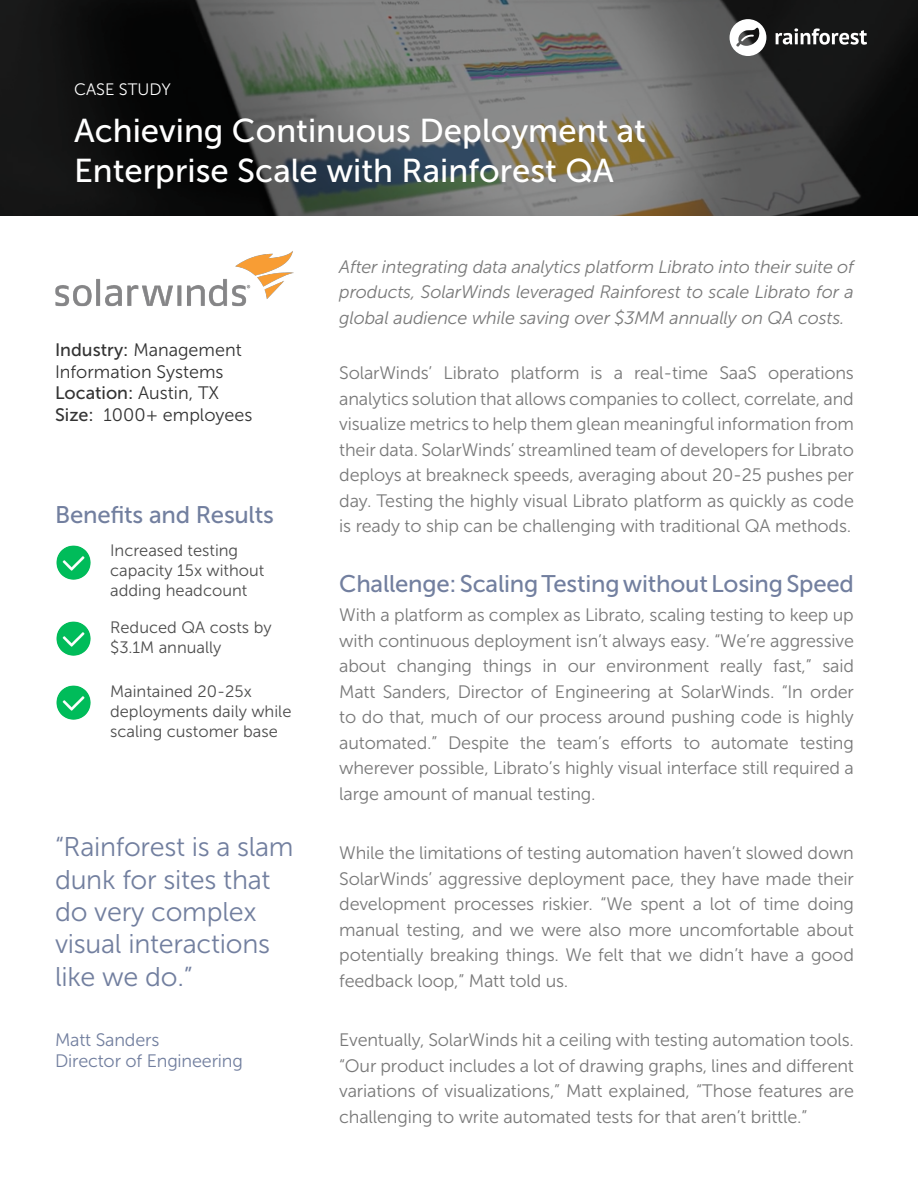
<style>
.page{position:relative;width:918px;height:1188px;background:#fff}
.page>*{position:absolute;margin:0;border:0;box-sizing:border-box;transform-origin:0 0}
.t1{font:33px/39.6px "Museo Sans 500";color:#fff}
.t2{font:27px/32.4px "Museo Sans 300";letter-spacing:-.01em;color:#727f9f}
.t3{font:24px "Museo Sans 500";letter-spacing:-.01em;color:#727f9f}
.t4{font:18px/25.5px "Museo Sans 300";letter-spacing:-.01em;color:#797979;text-align:justify}
.t5{font:italic 18px/25.5px "Museo Sans 300";letter-spacing:-.01em;color:#797979;text-align:justify}
.t6{font:18px/21.6px "Museo Sans 300";color:#333}
.t7{font:18px/21.6px "Museo Sans 300";letter-spacing:-.01em;color:#727f9f}
.t8{font:18px "Museo Sans 500";color:#333}
.t9{font:16.5px/19.8px "Museo Sans 300";color:#4d4d4d}
.t10{font:16.5px "Museo Sans 300";color:#fff}
.s1{font-family:"Museo Sans 500"}
.s2{font-family:"Museo Sans 300"}
</style>
<div class="page">
<svg style="left:0;top:0;width:918px;height:216px;background:#484947"></svg>
<svg style="left:776px;top:28px;width:91px;height:17px"></svg>
<svg style="left:730px;top:19px;width:36px;height:37px"></svg>
<img style="left:55px;top:251px;width:239px;height:55px">
<img style="left:56px;top:545px;width:35px;height:35px">
<img style="left:56px;top:621px;width:35px;height:35px">
<img style="left:56px;top:685px;width:35px;height:35px">
<p class="t10" style="left:74px;top:81px;width:98px">CASE STUDY</p>
<h1 class="t1" style="left:74px;top:111px;width:574px">Achieving Continuous Deployment at<br>Enterprise Scale with Rainforest QA</h1>
<p class="t6" style="left:55px;top:339px;width:188px"><span class="s1">Industry:</span> Management<br>Information Systems</p>
<p class="t8" style="left:55px;top:383px;width:166px">Location: <span class="s2">Austin, TX</span></p>
<p class="t6" style="left:55px;top:404px;width:199px"><span class="s1">Size:</span> 1000+ employees</p>
<h3 class="t3" style="left:55px;top:502px;width:220px">Benefits and Results</h3>
<p class="t9" style="left:110px;top:541px;width:156px">Increased testing capacity 15x without adding headcount</p>
<p class="t9" style="left:110px;top:617px;width:163px">Reduced QA costs by $3.1M annually</p>
<p class="t9" style="left:110px;top:682px;width:183px">Maintained 20-25x deployments daily while scaling customer base</p>
<h2 class="t2" style="left:55px;top:831px;width:240px">“Rainforest is a slam dunk for sites that do very complex visual interactions like we do.”</h2>
<p class="t7" style="left:55px;top:1029px;width:189px">Matt Sanders<br>Director of Engineering</p>
<p class="t5" style="left:339px;top:254px;width:516px">After integrating data analytics platform Librato into their suite of products, SolarWinds leveraged Rainforest to scale Librato for a global audience while saving over $3MM annually on QA costs.</p>
<p class="t4" style="left:339px;top:360px;width:516px">SolarWinds’ Librato platform is a real-time SaaS operations analytics solution that allows companies to collect, correlate, and visualize metrics to help them glean meaningful information from their data. SolarWinds’ streamlined team of developers for Librato deploys at breakneck speeds, averaging about 20-25 pushes per day. Testing the highly visual Librato platform as quickly as code is ready to ship can be challenging with traditional QA methods.</p>
<h3 class="t3" style="left:339px;top:570px;width:516px">Challenge: Scaling Testing without Losing Speed</h3>
<p class="t4" style="left:339px;top:603px;width:516px">With a platform as complex as Librato, scaling testing to keep up with continuous deployment isn’t always easy. “We’re aggressive about changing things in our environment really fast,” said Matt Sanders, Director of Engineering at SolarWinds. “In order to do that, much of our process around pushing code is highly automated.” Despite the team’s efforts to automate testing wherever possible, Librato’s highly visual interface still required a large amount of manual testing.</p>
<p class="t4" style="left:339px;top:841px;width:516px">While the limitations of testing automation haven’t slowed down SolarWinds’ aggressive deployment pace, they have made their development processes riskier. “We spent a lot of time doing manual testing, and we were also more uncomfortable about potentially breaking things. We felt that we didn’t have a good feedback loop,” Matt told us.</p>
<p class="t4" style="left:339px;top:1028px;width:516px">Eventually, SolarWinds hit a ceiling with testing automation tools. “Our product includes a lot of drawing graphs, lines and different variations of visualizations,” Matt explained, “Those features are challenging to write automated tests for that aren’t brittle.”</p>
</div>
